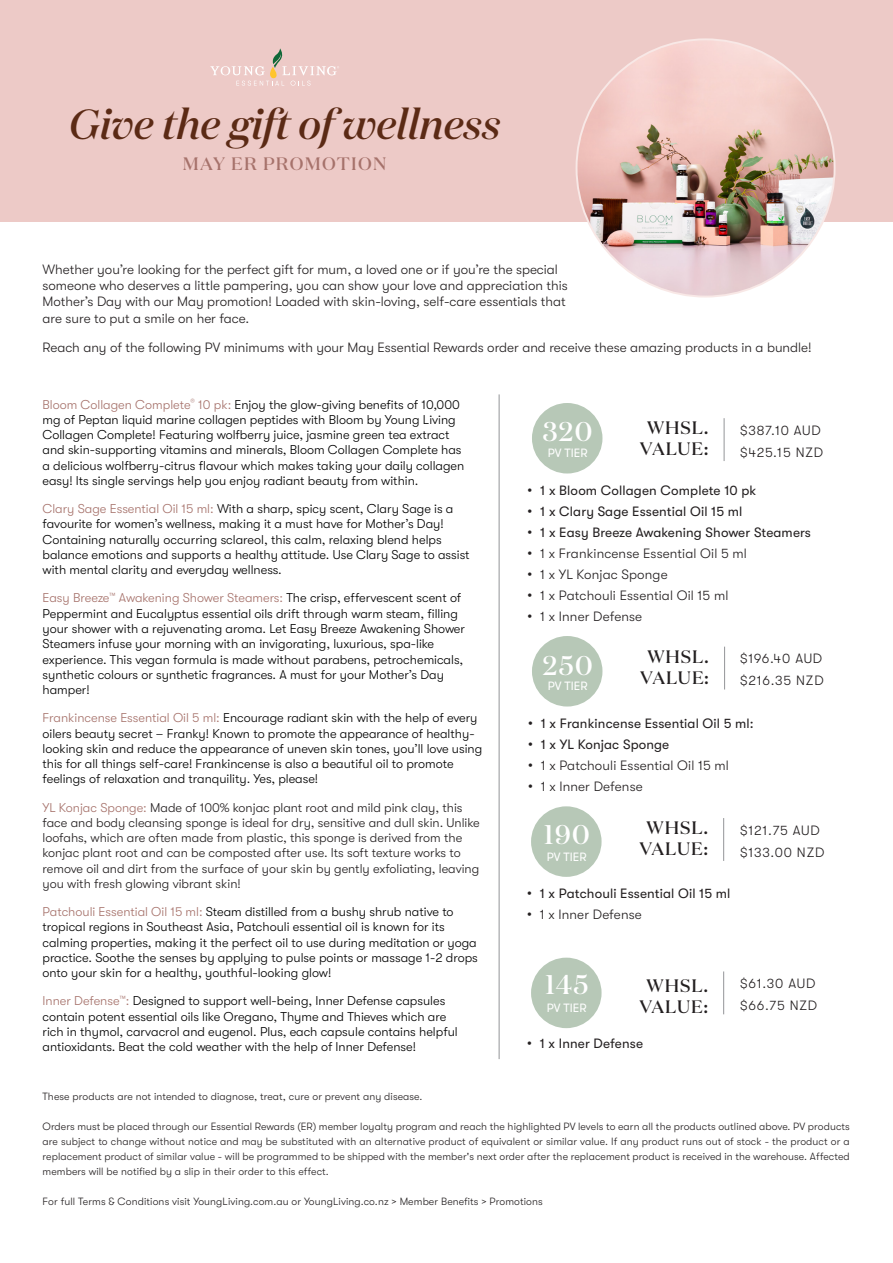
<style>
.page{position:relative;width:893px;height:1263px;background:#fff}
.page>*{position:absolute;margin:0;border:0;box-sizing:border-box;transform-origin:0 0}
.t1{font:italic 500 42px "Domaine Display";color:#5b2a15}
.t2{font:500 27px "Domaine Display";letter-spacing:.05em;color:#fff}
.t3{font:500 18px "Domaine Display";letter-spacing:.05em;color:#231f20}
.t4{font:500 18px "Domaine Display";letter-spacing:.07em;color:#a6726b}
.t5{font:300 13.5px/16.2px "GT Walsheim";color:#231f20}
.t6{font:13.5px "GT Walsheim Pro";letter-spacing:.01em;color:#231f20}
.t7{font:300 13.5px "GT Walsheim Pro";letter-spacing:.01em;color:#231f20}
.t8{font:300 12.75px/15.3px "GT Walsheim";color:#000}
.t9{font:300 12.75px/15.3px "GT Walsheim";color:#000001}
.t10{font:300 12.75px/15.3px "GT Walsheim";color:#231f20}
.t11{font:12px "GT Walsheim Pro";color:#fff}
.t12{font:300 10.5px/15px "GT Walsheim";letter-spacing:.01em;color:#231f20;text-align:justify}
.s1{color:#a6726b}
.s2{font-family:"Arial"}
.s3{font-family:"Arial";font-weight:400}
</style>
<div class="page">
<div style="left:0;top:0;width:893px;height:221px;background:#edcac7"></div>
<hr style="left:499px;top:394px;width:1px;height:665px;background:#939598">
<img style="left:576px;top:39px;width:259px;height:258px;border-radius:129px">
<div style="left:532px;top:403px;width:70px;height:70px;background:#b7c8b7;border-radius:50%"></div>
<hr style="left:724px;top:418px;width:1px;height:43px;background:#939598">
<div style="left:532px;top:636px;width:70px;height:70px;background:#b7c8b7;border-radius:50%"></div>
<hr style="left:724px;top:647px;width:1px;height:42px;background:#939598">
<div style="left:531px;top:806px;width:71px;height:71px;background:#b7c8b7;border-radius:50%"></div>
<hr style="left:723px;top:818px;width:1px;height:43px;background:#939598">
<div style="left:531px;top:958px;width:71px;height:70px;background:#b7c8b7;border-radius:50%"></div>
<hr style="left:723px;top:971px;width:1px;height:43px;background:#939598">
<svg style="left:210px;top:48px;width:129px;height:38px"></svg>
<p class="t1" style="left:69px;top:98px;width:433px">Give the gift of wellness</p>
<p class="t4" style="left:183px;top:152px;width:205px">MAY ER PROMOTION</p>
<p class="t5" style="left:43px;top:261px;width:527px">Whether you’re looking for the perfect gift for mum, a loved one or if you’re the special someone who deserves a little pampering, you can show your love and appreciation this Mother’s Day with our May promotion! Loaded with skin-loving, self-care essentials that are sure to put a smile on her face.</p>
<p class="t5" style="left:43px;top:339px;width:771px">Reach any of the following PV minimums with your May Essential Rewards order and receive these amazing products in a bundle!</p>
<p class="t9" style="left:43px;top:397px;width:423px"><span class="s1">Bloom Collagen Complete</span><sup>®</sup> <span class="s1">10 pk:</span> Enjoy the glow-giving benefits of 10,000 mg of Peptan liquid marine collagen peptides with Bloom by Young Living Collagen Complete! Featuring wolfberry juice, jasmine green tea extract and skin-supporting vitamins and minerals, Bloom Collagen Complete has a delicious wolfberry-citrus flavour which makes taking your daily collagen easy! Its single servings help you enjoy radiant beauty from within.</p>
<p class="t8" style="left:43px;top:501px;width:428px"><span class="s1">Clary Sage Essential Oil 15 ml:</span> With a sharp, spicy scent, Clary Sage is a favourite for women’s wellness, making it a must have for Mother’s Day!<br>Containing naturally occurring sclareol, this calm, relaxing blend helps balance emotions and supports a healthy attitude. Use Clary Sage to assist with mental clarity and everyday wellness.</p>
<p class="t8" style="left:43px;top:590px;width:424px"><span class="s1">Easy Breeze</span><sup>™</sup> <span class="s1">Awakening Shower Steamers:</span> The crisp, effervescent scent of Peppermint and Eucalyptus essential oils drift through warm steam, filling your shower with a rejuvenating aroma. Let Easy Breeze Awakening Shower Steamers infuse your morning with an invigorating, luxurious, spa-like experience. This vegan formula is made without parabens, petrochemicals, synthetic colours or synthetic fragrances. A must for your Mother’s Day hamper!</p>
<p class="t8" style="left:43px;top:710px;width:441px"><span class="s1">Frankincense Essential Oil 5 ml:</span> Encourage radiant skin with the help of every oilers beauty secret – Franky! Known to promote the appearance of healthy&shy;looking skin and reduce the appearance of uneven skin tones, you’ll love using this for all things self-care! Frankincense is also a beautiful oil to promote feelings of relaxation and tranquility. Yes, please!</p>
<p class="t10" style="left:43px;top:800px;width:439px"><span class="s1">YL Konjac Sponge:</span> Made of 100% konjac plant root and mild pink clay, this face and body cleansing sponge is ideal for dry, sensitive and dull skin. Unlike loofahs, which are often made from plastic, this sponge is derived from the konjac plant root and can be composted after use. Its soft texture works to remove oil and dirt from the surface of your skin by gently exfoliating, leaving you with fresh glowing vibrant skin!</p>
<p class="t8" style="left:43px;top:904px;width:437px"><span class="s1">Patchouli Essential Oil 15 ml:</span> Steam distilled from a bushy shrub native to tropical regions in Southeast Asia, Patchouli essential oil is known for its calming properties, making it the perfect oil to use during meditation or yoga practice. Soothe the senses by applying to pulse points or massage 1-2 drops onto your skin for a healthy, youthful-looking glow!</p>
<p class="t8" style="left:43px;top:993px;width:417px"><span class="s1">Inner Defense</span><sup>™</sup><span class="s1">:</span> Designed to support well-being, Inner Defense capsules contain potent essential oils like Oregano, Thyme and Thieves which are rich in thymol, carvacrol and eugenol. Plus, each capsule contains helpful antioxidants. Beat the cold weather with the help of Inner Defense!</p>
<p class="t12" style="left:43px;top:1088px;width:381px">These products are not intended to diagnose, treat, cure or prevent any disease.</p>
<p class="t12" style="left:43px;top:1118px;width:809px">Orders must be placed through our Essential Rewards (ER) member loyalty program and reach the highlighted PV levels to earn all the products outlined above. PV products are subject to change without notice and may be substituted with an alternative product of equivalent or similar value. If any product runs out of stock - the product or a replacement product of similar value - will be programmed to be shipped with the member's next order after the replacement product is received in the warehouse. Affected members will be notified by a slip in their order to this effect.</p>
<p class="t12" style="left:43px;top:1193px;width:502px">For full Terms &amp; Conditions visit YoungLiving.com.au or YoungLiving.co.nz &gt; Member Benefits &gt; Promotions</p>
<p class="t3" style="left:647px;top:417px;width:63px">WHSL.</p>
<p class="t3" style="left:640px;top:438px;width:70px">VALUE:</p>
<p class="t2" style="left:543px;top:414px;width:51px">320</p>
<p class="t11" style="left:548px;top:446px;width:41px">PV TIER</p>
<p class="t5" style="left:740px;top:422px;width:82px">$387.10 AUD</p>
<p class="t5" style="left:740px;top:444px;width:84px">$425.15 NZD</p>
<p class="t6" style="left:528px;top:483px;width:230px"><span class="s2">•</span> 1 x Bloom Collagen Complete 10 pk</p>
<p class="t6" style="left:528px;top:504px;width:216px"><span class="s2">•</span> 1 x Clary Sage Essential Oil 15 ml</p>
<p class="t6" style="left:528px;top:525px;width:285px"><span class="s2">•</span> 1 x Easy Breeze Awakening Shower Steamers</p>
<p class="t7" style="left:528px;top:546px;width:221px"><span class="s3">•</span> 1 x Frankincense Essential Oil 5 ml</p>
<p class="t7" style="left:528px;top:567px;width:141px"><span class="s3">•</span> 1 x YL Konjac Sponge</p>
<p class="t7" style="left:528px;top:587px;width:202px"><span class="s3">•</span> 1 x Patchouli Essential Oil 15 ml</p>
<p class="t7" style="left:528px;top:608px;width:116px"><span class="s3">•</span> 1 x Inner Defense</p>
<p class="t3" style="left:648px;top:645px;width:63px">WHSL.</p>
<p class="t3" style="left:640px;top:666px;width:70px">VALUE:</p>
<p class="t5" style="left:740px;top:650px;width:83px">$196.40 AUD</p>
<p class="t5" style="left:740px;top:673px;width:85px">$216.35 NZD</p>
<p class="t6" style="left:528px;top:716px;width:227px"><span class="s2">•</span> 1 x Frankincense Essential Oil 5 ml:</p>
<p class="t6" style="left:528px;top:737px;width:143px"><span class="s2">•</span> 1 x YL Konjac Sponge</p>
<p class="t7" style="left:528px;top:758px;width:202px"><span class="s3">•</span> 1 x Patchouli Essential Oil 15 ml</p>
<p class="t7" style="left:528px;top:779px;width:116px"><span class="s3">•</span> 1 x Inner Defense</p>
<p class="t2" style="left:543px;top:648px;width:51px">250</p>
<p class="t11" style="left:548px;top:679px;width:41px">PV TIER</p>
<p class="t3" style="left:647px;top:816px;width:63px">WHSL.</p>
<p class="t3" style="left:639px;top:837px;width:70px">VALUE:</p>
<p class="t5" style="left:740px;top:822px;width:81px">$121.75 AUD</p>
<p class="t5" style="left:740px;top:844px;width:86px">$133.00 NZD</p>
<p class="t2" style="left:544px;top:817px;width:47px">190</p>
<p class="t11" style="left:547px;top:850px;width:41px">PV TIER</p>
<p class="t6" style="left:527px;top:886px;width:205px"><span class="s2">•</span> 1 x Patchouli Essential Oil 15 ml</p>
<p class="t7" style="left:527px;top:907px;width:116px"><span class="s3">•</span> 1 x Inner Defense</p>
<p class="t2" style="left:545px;top:968px;width:45px">145</p>
<p class="t11" style="left:547px;top:1001px;width:41px">PV TIER</p>
<p class="t5" style="left:740px;top:976px;width:77px">$61.30 AUD</p>
<p class="t5" style="left:740px;top:997px;width:78px">$66.75 NZD</p>
<p class="t3" style="left:647px;top:974px;width:63px">WHSL.</p>
<p class="t3" style="left:639px;top:995px;width:70px">VALUE:</p>
<p class="t6" style="left:527px;top:1036px;width:117px"><span class="s2">•</span> 1 x Inner Defense</p>
</div>
